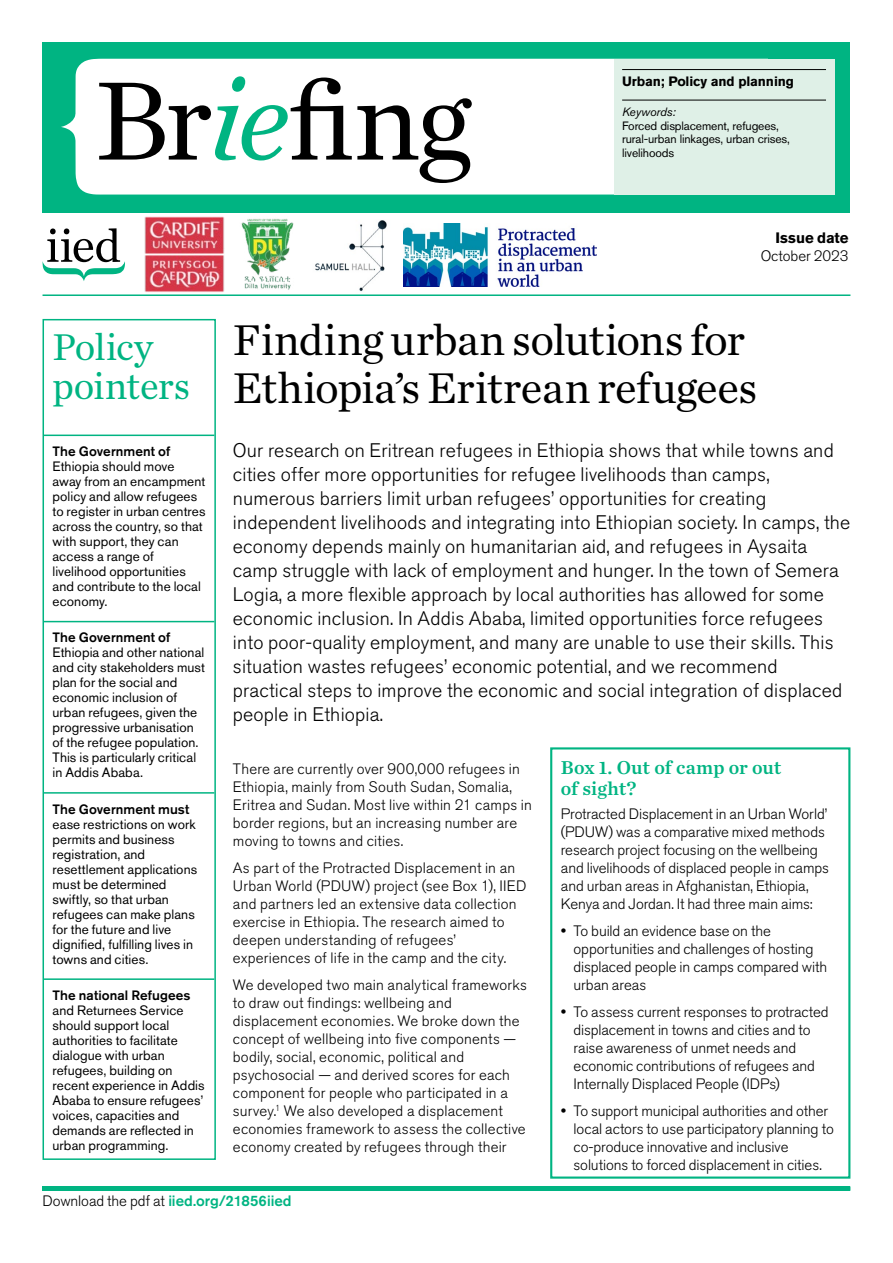
<style>
.page{position:relative;width:893px;height:1263px;background:#fff}
.page>*{position:absolute;margin:0;border:0;box-sizing:border-box;transform-origin:0 0}
.IIED_briefing_Title{font:116.7px "Chronicle Text G1";color:#000}
.IIED_briefing_Title-2{font:45px/48px "Chronicle Text G1";letter-spacing:-.01em;color:#000}
.IIED_briefing_Policy_pointers_title{font:39px/39px "Chronicle Text G1";letter-spacing:-.015em;color:#00b482}
.IIED_briefing_Summary{font:300 19.5px/24px "Akzidenz Grotesk BE";letter-spacing:.01em;color:#000}
.IIED_briefing_Subheading_Level_1{font:19.5px/21px "Chronicle Text G1 Semi";letter-spacing:-.005em;color:#00b482}
.IIED_briefing_Body_copy{font:300 15px/18px "Akzidenz Grotesk BE";letter-spacing:.005em;color:#000}
.IIED_briefing_footer{font:500 15px "Akzidenz Grotesk BE";letter-spacing:-.005em;color:#00b482}
.IIED_briefing_Policy_pointers{font:13.5px/15px "Akzidenz Grotesk BE";letter-spacing:.005em;color:#000}
.t1{font:700 13.5px "Akzidenz Grotesk BE";letter-spacing:-.01em;color:#000}
.t2{font:12px/13.5px "Akzidenz Grotesk BE";letter-spacing:-.01em;color:#000}
.s1{font-style:italic;color:#00b482}
.s2{font-style:italic}
.s3{font-weight:700}
.s4{font-weight:500}
.s5{font-weight:300;color:#000}
</style>
<div class="page">
<div style="left:43px;top:43px;width:807px;height:170px;background:#00b482"></div>
<div style="left:61px;top:59px;width:553px;height:136px;background:#fff"></div>
<svg style="left:42px;top:228px;width:83px;height:53px"></svg>
<div style="left:614px;top:59px;width:220px;height:136px;background:#dff0e7"></div>
<hr style="left:622px;top:69px;width:204px;height:1px;background:#000">
<hr style="left:622px;top:100px;width:204px;height:1px;background:#000">
<div style="left:43px;top:1186px;width:807px;height:5px;background:#00b482"></div>
<hr style="left:44px;top:435px;width:170px;height:1px;background:#00b482">
<hr style="left:44px;top:621px;width:170px;height:1px;background:#00b482">
<hr style="left:44px;top:792px;width:170px;height:2px;background:#00b482">
<hr style="left:44px;top:978px;width:170px;height:2px;background:#00b482">
<div style="left:43px;top:319px;width:173px;height:841px;border:2px solid #00b482"></div>
<hr style="left:43px;top:294px;width:807px;height:2px;background:#00b482">
<img style="left:315px;top:220px;width:90px;height:72px">
<img style="left:241px;top:218px;width:53px;height:72px">
<img style="left:145px;top:217px;width:79px;height:75px">
<img style="left:404px;top:223px;width:192px;height:63px">
<div style="left:550px;top:747px;width:300px;height:432px;border:2px solid #00b482"></div>
<h1 class="IIED_briefing_Title" style="left:94px;top:32px;width:379px">Br<span class="s1">ie</span>fing</h1>
<p class="t1" style="left:622px;top:73px;width:173px">Urban; Policy and planning</p>
<p class="t2" style="left:622px;top:105px;width:169px"><span class="s2">Keywords:<br></span>Forced displacement, refugees, rural-urban linkages, urban crises,</p>
<p class="t2" style="left:622px;top:146px;width:54px">livelihoods</p>
<p class="IIED_briefing_Body_copy" style="left:761px;top:229px;width:89px;text-align:right"><span class="s3">Issue date<br></span>October 2023</p>
<h2 class="IIED_briefing_Policy_pointers_title" style="left:53px;top:325px;width:139px">Policy pointers</h2>
<p class="IIED_briefing_Policy_pointers" style="left:53px;top:444px;width:155px"><span class="s4">The Government of<br></span>Ethiopia should move away from an encampment policy and allow refugees to register in urban centres across the country, so that with support, they can access a range of livelihood opportunities and contribute to the local economy.</p>
<p class="IIED_briefing_Policy_pointers" style="left:53px;top:630px;width:154px"><span class="s4">The Government of<br></span>Ethiopia and other national and city stakeholders must plan for the social and economic inclusion of urban refugees, given the progressive urbanisation of the refugee population.<br>This is particularly critical in Addis Ababa.</p>
<p class="IIED_briefing_Policy_pointers" style="left:53px;top:801px;width:146px"><span class="s4">The Government must </span>ease restrictions on work permits and business registration, and resettlement applications must be determined swiftly, so that urban refugees can make plans for the future and live dignified, fulfilling lives in towns and cities.</p>
<p class="IIED_briefing_Policy_pointers" style="left:53px;top:987px;width:154px"><span class="s4">The national Refugees </span>and Returnees Service should support local authorities to facilitate dialogue with urban refugees, building on recent experience in Addis<br>Ababa to ensure refugees’ voices, capacities and demands are reflected in urban programming.</p>
<h1 class="IIED_briefing_Title-2" style="left:233px;top:313px;width:526px">Finding urban solutions for<br>Ethiopia’s Eritrean refugees</h1>
<p class="IIED_briefing_Summary" style="left:233px;top:438px;width:619px">Our research on Eritrean refugees in Ethiopia shows that while towns and cities offer more opportunities for refugee livelihoods than camps, numerous barriers limit urban refugees’ opportunities for creating independent livelihoods and integrating into Ethiopian society. In camps, the economy depends mainly on humanitarian aid, and refugees in Aysaita camp struggle with lack of employment and hunger. In the town of Semera Logia, a more flexible approach by local authorities has allowed for some economic inclusion. In Addis Ababa, limited opportunities force refugees into poor-quality employment, and many are unable to use their skills. This situation wastes refugees’ economic potential, and we recommend practical steps to improve the economic and social integration of displaced people in Ethiopia.</p>
<p class="IIED_briefing_Body_copy" style="left:233px;top:760px;width:300px">There are currently over 900,000 refugees in Ethiopia, mainly from South Sudan, Somalia, Eritrea and Sudan. Most live within 21 camps in border regions, but an increasing number are moving to towns and cities.</p>
<p class="IIED_briefing_Body_copy" style="left:233px;top:859px;width:295px">As part of the Protracted Displacement in an Urban World (PDUW) project (see Box 1), IIED and partners led an extensive data collection exercise in Ethiopia. The research aimed to deepen understanding of refugees’ experiences of life in the camp and the city.</p>
<p class="IIED_briefing_Body_copy" style="left:233px;top:976px;width:296px">We developed two main analytical frameworks to draw out findings: wellbeing and displacement economies. We broke down the concept of wellbeing into five components — bodily, social, economic, political and psychosocial — and derived scores for each component for people who participated in a survey.<sup>1</sup> We also developed a displacement economies framework to assess the collective economy created by refugees through their</p>
<h3 class="IIED_briefing_Subheading_Level_1" style="left:561px;top:755px;width:222px">Box 1. Out of camp or out of sight?</h3>
<p class="IIED_briefing_Body_copy" style="left:561px;top:805px;width:270px">Protracted Displacement in an Urban World’ (PDUW) was a comparative mixed methods research project focusing on the wellbeing and livelihoods of displaced people in camps and urban areas in Afghanistan, Ethiopia, Kenya and Jordan. It had three main aims:</p>
<p class="IIED_briefing_Body_copy" style="left:574px;top:922px;width:255px;text-indent:-13px">• To build an evidence base on the opportunities and challenges of hosting displaced people in camps compared with urban areas</p>
<p class="IIED_briefing_Body_copy" style="left:574px;top:1003px;width:257px;text-indent:-13px">• To assess current responses to protracted displacement in towns and cities and to raise awareness of unmet needs and economic contributions of refugees and Internally Displaced People (IDPs)</p>
<p class="IIED_briefing_Body_copy" style="left:574px;top:1102px;width:262px;text-indent:-13px">• To support municipal authorities and other local actors to use participatory planning to co-produce innovative and inclusive solutions to forced displacement in cities.</p>
<p class="IIED_briefing_footer" style="left:43px;top:1192px;width:251px"><span class="s5">Download the pdf at</span> iied.org/21856iied</p>
</div>
